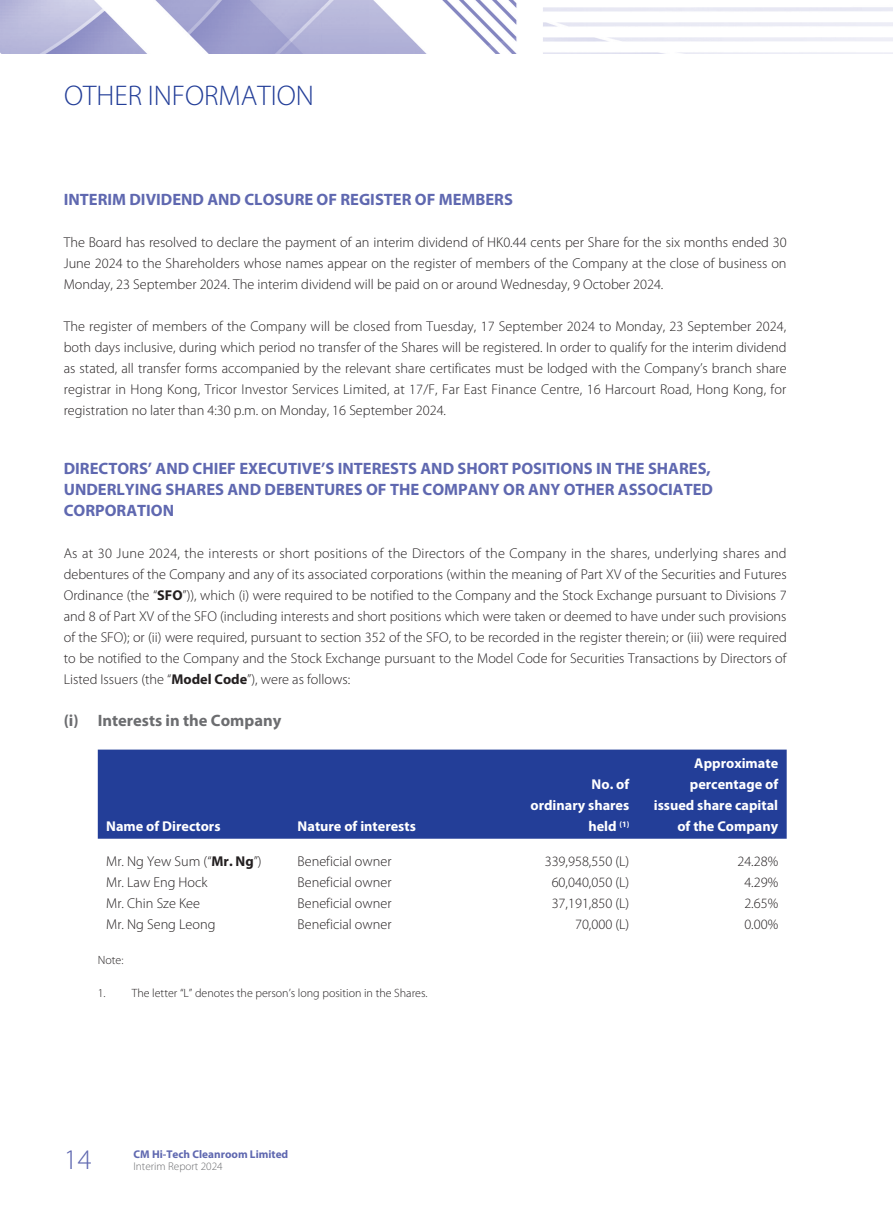
<style>
.page{position:relative;width:893px;height:1212px;background:#fff}
.page>*{position:absolute;margin:0;border:0;box-sizing:border-box;transform-origin:0 0}
.t1{font:300 28.5px "Myriad Pro";color:#233e98}
.t2{font:300 28.5px "Myriad Pro";color:#5f68b0}
._01_H1{font:700 16.5px/21px "Myriad Pro";color:#5f68b0}
._02_H2{font:700 16.5px "Myriad Pro";color:#6c6d70}
._00_txt{font:300 14.25px/21px "Myriad Pro";color:#231f20;text-align:justify}
._50_Table_txt{font:300 14.25px "Myriad Pro";color:#231f20}
._50_Table_txt-2{font:700 14.25px "Myriad Pro";color:#fff}
._06_Notes{font:300 12px "Myriad Pro";color:#231f20}
.t3{font:700 11.25px "Myriad Pro";color:#5f68b0}
.t4{font:300 11.25px "Myriad Pro";color:#6c6d70}
.s1{font-weight:700}
</style>
<div class="page">
<img style="left:0;top:0;width:893px;height:53px">
<div style="left:98px;top:749px;width:689px;height:90px;background:#233e98"></div>
<p class="t1" style="left:64px;top:78px;width:251px">OTHER INFORMATION</p>
<p class="_01_H1" style="left:64px;top:189px;width:451px">INTERIM DIVIDEND AND CLOSURE OF REGISTER OF MEMBERS</p>
<p class="_00_txt" style="left:64px;top:232px;width:724px">The Board has resolved to declare the payment of an interim dividend of HK0.44 cents per Share for the six months ended 30<br>June 2024 to the Shareholders whose names appear on the register of members of the Company at the close of business on Monday, 23 September 2024. The interim dividend will be paid on or around Wednesday, 9 October 2024.</p>
<p class="_00_txt" style="left:64px;top:316px;width:724px">The register of members of the Company will be closed from Tuesday, 17 September 2024 to Monday, 23 September 2024, both days inclusive, during which period no transfer of the Shares will be registered. In order to qualify for the interim dividend as stated, all transfer forms accompanied by the relevant share certificates must be lodged with the Company’s branch share registrar in Hong Kong, Tricor Investor Services Limited, at 17/F, Far East Finance Centre, 16 Harcourt Road, Hong Kong, for registration no later than 4:30 p.m. on Monday, 16 September 2024.</p>
<p class="_01_H1" style="left:64px;top:458px;width:651px">DIRECTORS’ AND CHIEF EXECUTIVE’S INTERESTS AND SHORT POSITIONS IN THE SHARES,<br>UNDERLYING SHARES AND DEBENTURES OF THE COMPANY OR ANY OTHER ASSOCIATED<br>CORPORATION</p>
<p class="_00_txt" style="left:64px;top:543px;width:724px">As at 30 June 2024, the interests or short positions of the Directors of the Company in the shares, underlying shares and debentures of the Company and any of its associated corporations (within the meaning of Part XV of the Securities and Futures Ordinance (the “<span class="s1">SFO</span>”)), which (i) were required to be notified to the Company and the Stock Exchange pursuant to Divisions 7 and 8 of Part XV of the SFO (including interests and short positions which were taken or deemed to have under such provisions of the SFO); or (ii) were required, pursuant to section 352 of the SFO, to be recorded in the register therein; or (iii) were required to be notified to the Company and the Stock Exchange pursuant to the Model Code for Securities Transactions by Directors of Listed Issuers (the “<span class="s1">Model Code</span>”), were as follows:</p>
<p class="_02_H2" style="left:64px;top:710px;width:219px">(i) Interests in the Company</p>
<p class="_50_Table_txt-2" style="left:106px;top:817px;width:116px">Name of Directors</p>
<p class="_50_Table_txt-2" style="left:298px;top:817px;width:120px">Nature of interests</p>
<p class="_50_Table_txt-2" style="left:592px;top:775px;width:39px">No. of</p>
<p class="_50_Table_txt-2" style="left:530px;top:796px;width:100px">ordinary shares</p>
<p class="_50_Table_txt-2" style="left:588px;top:817px;width:42px">held <sup>(1)</sup></p>
<p class="_50_Table_txt-2" style="left:694px;top:754px;width:85px">Approximate</p>
<p class="_50_Table_txt-2" style="left:690px;top:775px;width:90px">percentage of</p>
<p class="_50_Table_txt-2" style="left:654px;top:796px;width:126px">issued share capital</p>
<p class="_50_Table_txt-2" style="left:677px;top:817px;width:102px">of the Company</p>
<p class="_50_Table_txt" style="left:106px;top:852px;width:157px">Mr. Ng Yew Sum (“<span class="s1">Mr. Ng</span>”)</p>
<p class="_50_Table_txt" style="left:298px;top:852px;width:95px">Beneficial owner</p>
<p class="_50_Table_txt" style="left:545px;top:852px;width:86px">339,958,550 (L)</p>
<p class="_50_Table_txt" style="left:737px;top:852px;width:42px">24.28%</p>
<p class="_50_Table_txt" style="left:106px;top:873px;width:103px">Mr. Law Eng Hock</p>
<p class="_50_Table_txt" style="left:298px;top:873px;width:95px">Beneficial owner</p>
<p class="_50_Table_txt" style="left:552px;top:873px;width:79px">60,040,050 (L)</p>
<p class="_50_Table_txt" style="left:744px;top:873px;width:35px">4.29%</p>
<p class="_50_Table_txt" style="left:106px;top:894px;width:95px">Mr. Chin Sze Kee</p>
<p class="_50_Table_txt" style="left:298px;top:894px;width:95px">Beneficial owner</p>
<p class="_50_Table_txt" style="left:552px;top:894px;width:79px">37,191,850 (L)</p>
<p class="_50_Table_txt" style="left:744px;top:894px;width:35px">2.65%</p>
<p class="_50_Table_txt" style="left:106px;top:915px;width:111px">Mr. Ng Seng Leong</p>
<p class="_50_Table_txt" style="left:298px;top:915px;width:95px">Beneficial owner</p>
<p class="_50_Table_txt" style="left:575px;top:915px;width:56px">70,000 (L)</p>
<p class="_50_Table_txt" style="left:744px;top:915px;width:35px">0.00%</p>
<p class="_06_Notes" style="left:98px;top:953px;width:27px">Note:</p>
<p class="_06_Notes" style="left:98px;top:986px;width:331px">1. The letter “L” denotes the person’s long position in the Shares.</p>
<p class="t3" style="left:133px;top:1147px;width:156px">CM Hi-Tech Cleanroom Limited</p>
<p class="t2" style="left:64px;top:1142px;width:29px">14</p>
<p class="t4" style="left:133px;top:1159px;width:91px">Interim Report 2024</p>
</div>
